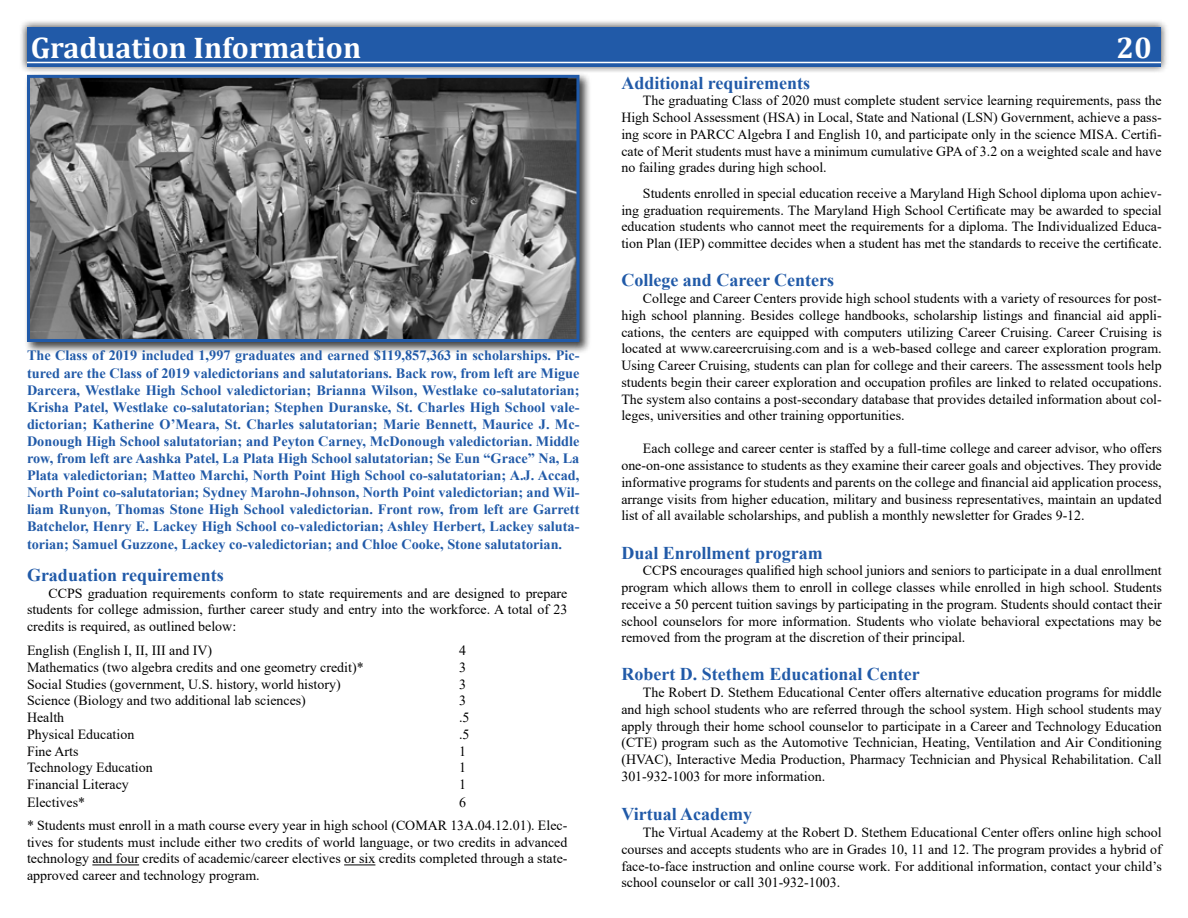
<style>
.page{position:relative;width:1188px;height:918px;background:#fff}
.page>*{position:absolute;margin:0;border:0;box-sizing:border-box;transform-origin:0 0}
.t1{font:700 30px "Cambria";color:#fff}
.t2{font:700 18px "Times New Roman";color:#215aa8}
.t3{font:700 14.25px/17.2px "Times New Roman";color:#215aa8;text-align:justify}
.t4{font:13.95px/16.8px "Times New Roman";color:#000;text-align:justify}
</style>
<div class="page">
<div style="left:19px;top:19px;width:1150px;height:55px;background:#000;opacity:.75"></div>
<div style="left:27px;top:27px;width:1134px;height:39px;background:#215aa8"></div>
<hr style="left:27px;top:62px;width:1134px;height:1px;background:#fff">
<div style="left:24px;top:72px;width:568px;height:282px;background:#000;opacity:.75"></div>
<img style="left:31px;top:79px;width:544px;height:259px">
<div style="left:27px;top:75px;width:552px;height:267px;border:3px solid #215aa8"></div>
<hr style="left:92px;top:865px;width:47px;height:1px;background:#000">
<hr style="left:344px;top:865px;width:31px;height:1px;background:#000">
<h1 class="t1" style="left:31px;top:26px;width:332px">Graduation Information</h1>
<h1 class="t1" style="left:1116px;top:26px;width:37px">20</h1>
<p class="t3" style="left:27px;top:347px;width:554px">The Class of 2019 included 1,997 graduates and earned $119,857,363 in scholarships. Pic&shy;tured are the Class of 2019 valedictorians and salutatorians. Back row, from left are Migue Darcera, Westlake High School valedictorian; Brianna Wilson, Westlake co-salutatorian; Krisha Patel, Westlake co-salutatorian; Stephen Duranske, St. Charles High School vale&shy;dictorian; Katherine O’Meara, St. Charles salutatorian; Marie Bennett, Maurice J. Mc-Donough High School salutatorian; and Peyton Carney, McDonough valedictorian. Middle row, from left are Aashka Patel, La Plata High School salutatorian; Se Eun “Grace” Na, La Plata valedictorian; Matteo Marchi, North Point High School co-salutatorian; A.J. Accad, North Point co-salutatorian; Sydney Marohn-Johnson, North Point valedictorian; and Wil&shy;liam Runyon, Thomas Stone High School valedictorian. Front row, from left are Garrett Batchelor, Henry E. Lackey High School co-valedictorian; Ashley Herbert, Lackey saluta&shy;torian; Samuel Guzzone, Lackey co-valedictorian; and Chloe Cooke, Stone salutatorian.</p>
<p class="t2" style="left:27px;top:562px;width:198px">Graduation requirements</p>
<p class="t4" style="left:27px;top:584px;width:542px;text-indent:22px">CCPS graduation requirements conform to state requirements and are designed to prepare students for college admission, further career study and entry into the workforce. A total of 23 credits is required, as outlined below:</p>
<p class="t4" style="left:27px;top:642px;width:187px">English (English I, II, III and IV)</p>
<p class="t4" style="left:459px;top:642px;width:8px">4</p>
<p class="t4" style="left:27px;top:659px;width:338px">Mathematics (two algebra credits and one geometry credit)*</p>
<p class="t4" style="left:459px;top:659px;width:8px">3</p>
<p class="t4" style="left:27px;top:675px;width:315px">Social Studies (government, U.S. history, world history)</p>
<p class="t4" style="left:459px;top:675px;width:8px">3</p>
<p class="t4" style="left:27px;top:692px;width:280px">Science (Biology and two additional lab sciences)</p>
<p class="t4" style="left:459px;top:692px;width:8px">3</p>
<p class="t4" style="left:27px;top:709px;width:39px">Health</p>
<p class="t4" style="left:459px;top:709px;width:12px">.5</p>
<p class="t4" style="left:27px;top:725px;width:109px">Physical Education</p>
<p class="t4" style="left:459px;top:725px;width:12px">.5</p>
<p class="t4" style="left:27px;top:742px;width:53px">Fine Arts</p>
<p class="t4" style="left:459px;top:742px;width:8px">1</p>
<p class="t4" style="left:27px;top:759px;width:127px">Technology Education</p>
<p class="t4" style="left:459px;top:759px;width:8px">1</p>
<p class="t4" style="left:27px;top:776px;width:103px">Financial Literacy</p>
<p class="t4" style="left:459px;top:776px;width:8px">1</p>
<p class="t4" style="left:27px;top:794px;width:60px">Electives*</p>
<p class="t4" style="left:27px;top:791px;width:542px;line-height:22.8px;text-indent:432px">6<br>* Students must enroll in a math course every year in high school (COMAR 13A.04.12.01). Elec-</p>
<p class="t4" style="left:27px;top:833px;width:542px">tives for students must include either two credits of world language, or two credits in advanced technology and four credits of academic/career electives or six credits completed through a state&shy;approved career and technology program.</p>
<p class="t2" style="left:621px;top:70px;width:190px">Additional requirements</p>
<p class="t4" style="left:621px;top:92px;width:542px;text-indent:22px">The graduating Class of 2020 must complete student service learning requirements, pass the High School Assessment (HSA) in Local, State and National (LSN) Government, achieve a pass&shy;ing score in PARCC Algebra I and English 10, and participate only in the science MISA. Certifi&shy;cate of Merit students must have a minimum cumulative GPA of 3.2 on a weighted scale and have no failing grades during high school.</p>
<p class="t4" style="left:621px;top:184px;width:542px;text-indent:22px">Students enrolled in special education receive a Maryland High School diploma upon achiev&shy;ing graduation requirements. The Maryland High School Certificate may be awarded to special education students who cannot meet the requirements for a diploma. The Individualized Educa&shy;tion Plan (IEP) committee decides when a student has met the standards to receive the certificate.</p>
<p class="t2" style="left:621px;top:267px;width:214px">College and Career Centers</p>
<p class="t4" style="left:621px;top:290px;width:542px;text-indent:22px">College and Career Centers provide high school students with a variety of resources for post&shy;high school planning. Besides college handbooks, scholarship listings and financial aid appli&shy;cations, the centers are equipped with computers utilizing Career Cruising. Career Cruising is located at www.careercruising.com and is a web-based college and career exploration program.<br>Using Career Cruising, students can plan for college and their careers. The assessment tools help students begin their career exploration and occupation profiles are linked to related occupations.<br>The system also contains a post-secondary database that provides detailed information about col&shy;leges, universities and other training opportunities.</p>
<p class="t4" style="left:621px;top:440px;width:542px;text-indent:22px">Each college and career center is staffed by a full-time college and career advisor, who offers one-on-one assistance to students as they examine their career goals and objectives. They provide informative programs for students and parents on the college and financial aid application process, arrange visits from higher education, military and business representatives, maintain an updated list of all available scholarships, and publish a monthly newsletter for Grades 9-12.</p>
<p class="t2" style="left:621px;top:540px;width:203px">Dual Enrollment program</p>
<p class="t4" style="left:621px;top:562px;width:542px;text-indent:22px">CCPS encourages qualified high school juniors and seniors to participate in a dual enrollment program which allows them to enroll in college classes while enrolled in high school. Students receive a 50 percent tuition savings by participating in the program. Students should contact their school counselors for more information. Students who violate behavioral expectations may be removed from the program at the discretion of their principal.</p>
<p class="t2" style="left:621px;top:661px;width:300px">Robert D. Stethem Educational Center</p>
<p class="t4" style="left:621px;top:684px;width:542px;text-indent:22px">The Robert D. Stethem Educational Center offers alternative education programs for middle and high school students who are referred through the school system. High school students may apply through their home school counselor to participate in a Career and Technology Education (CTE) program such as the Automotive Technician, Heating, Ventilation and Air Conditioning (HVAC), Interactive Media Production, Pharmacy Technician and Physical Rehabilitation. Call 301-932-1003 for more information.</p>
<p class="t2" style="left:621px;top:801px;width:132px">Virtual Academy</p>
<p class="t4" style="left:621px;top:824px;width:542px;text-indent:22px">The Virtual Academy at the Robert D. Stethem Educational Center offers online high school courses and accepts students who are in Grades 10, 11 and 12. The program provides a hybrid of face-to-face instruction and online course work. For additional information, contact your child’s school counselor or call 301-932-1003.</p>
</div>
